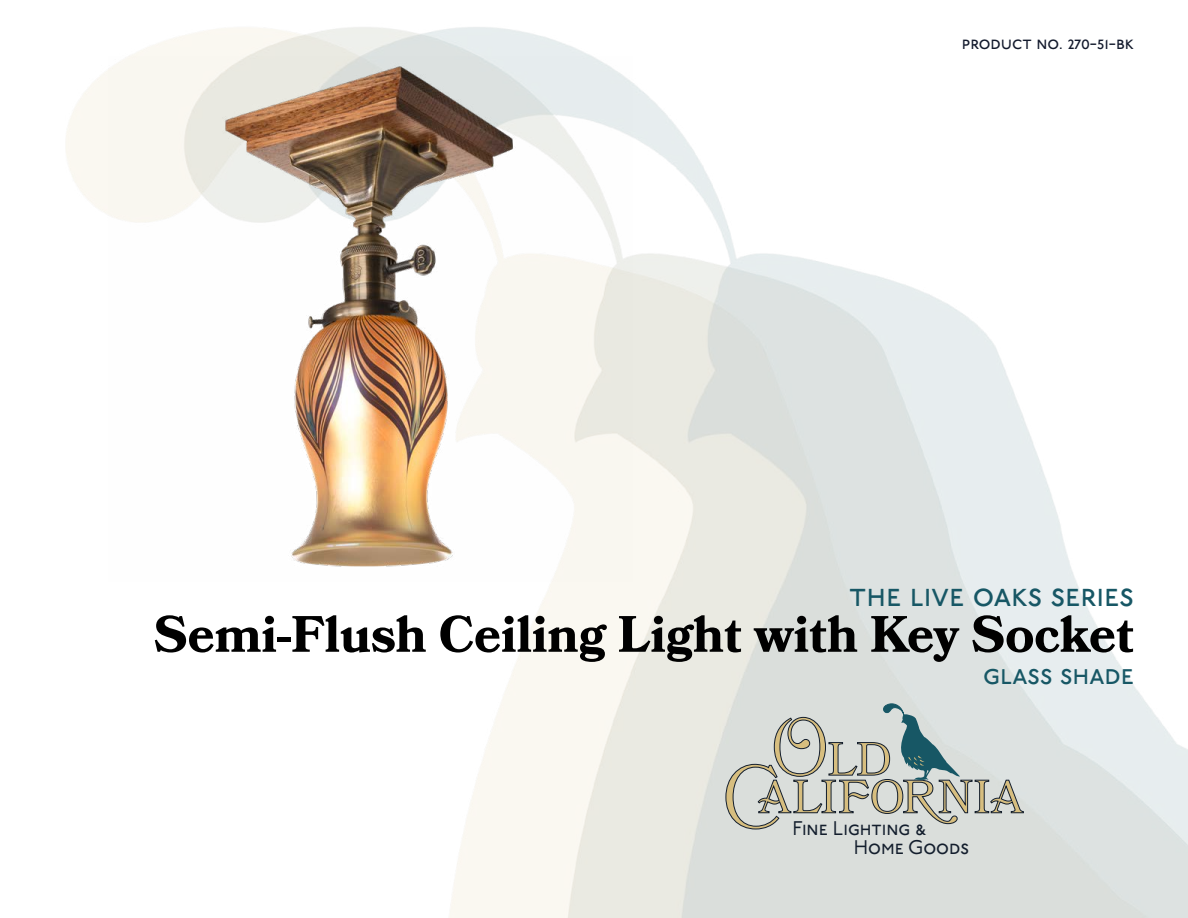
<style>
.page{position:relative;width:1188px;height:918px;background:#fff}
.page>*{position:absolute;margin:0;border:0;box-sizing:border-box;transform-origin:0 0}
.t1{font:700 51px "Bookmania";color:#000}
.t2{font:46.5px "Bookmania";letter-spacing:.025em;color:#d7be7f}
.t3{font:33px "P22 Underground Bk P";color:#175765}
.t4{font:28.5px "P22 Underground Bk P";color:#175765}
.t5{font:19.8px/18.1px "P22 Underground Bk P";color:#131e2d}
.t6{font:18px "P22 Underground Bk P";color:#131a2d}
.s1{font-weight:300;font-size:80.85px}
.s2{font-size:64.95px}
</style>
<div class="page">
<svg style="left:725px;top:702px;width:299px;height:127px;background:#c3cbca"></svg>
<img style="left:108px;top:57px;width:525px;height:524px">
<p class="t6" style="left:962px;top:33px;width:174px">product no. 270-51-bk</p>
<p class="t3" style="left:849px;top:576px;width:286px">the live oaks series</p>
<p class="t1" style="left:154px;top:604px;width:982px">Semi-Flush Ceiling Light with Key Socket</p>
<p class="t4" style="left:983px;top:659px;width:152px">glass shade</p>
<p class="t2" style="left:770px;top:732px;width:123px"><span class="s1">O</span>LD</p>
<p class="t2" style="left:723px;top:770px;width:301px"><span class="s2">C</span> ALIFORNIA</p>
<p class="t5" style="left:854px;top:820px;width:117px;text-indent:-61px">Fine Lighting &amp;<br>Home Goods</p>
</div>
